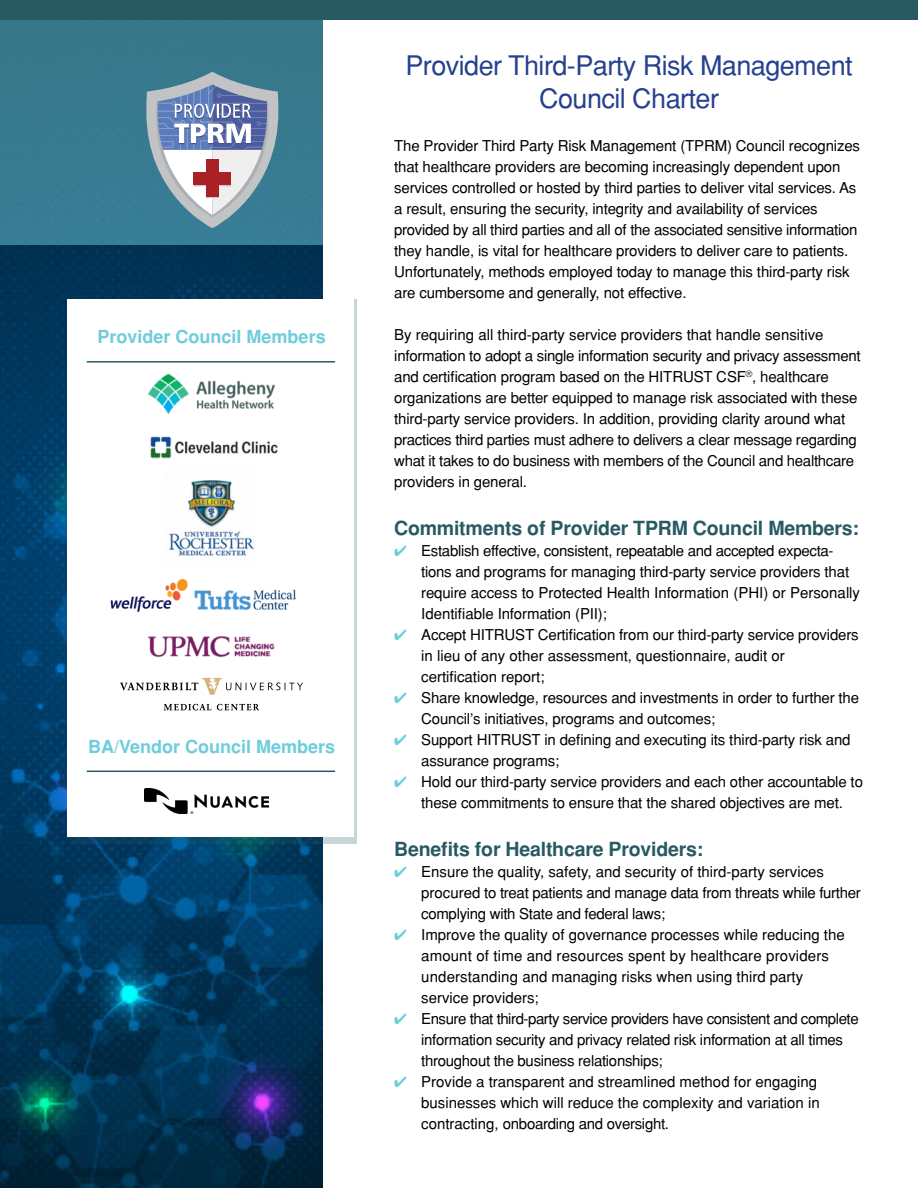
<style>
.page{position:relative;width:918px;height:1188px;background:#fff}
.page>*{position:absolute;margin:0;border:0;box-sizing:border-box;transform-origin:0 0}
.t1{font:27px/33px "Helvetica";letter-spacing:-.02em;color:#25408f;text-align:center}
.t2{font:700 19.5px "Helvetica";letter-spacing:-.01em;color:#285a62}
.t3{font:700 18px "Helvetica";color:#6fccdc}
.t4{font:15px/21px "Helvetica";letter-spacing:-.01em;color:#000}
.s1{color:#6fccdc}
</style>
<div class="page">
<img style="left:0;top:245px;width:323px;height:943px">
<div style="left:0;top:0;width:323px;height:245px;background:#377a8e"></div>
<svg style="left:71px;top:299px;width:286px;height:545px;background:#6b91a1"></svg>
<div style="left:68px;top:299px;width:286px;height:538px;background:#fff"></div>
<hr style="left:87px;top:361px;width:248px;height:2px;background:#285a62">
<img style="left:150px;top:436px;width:128px;height:23px">
<img style="left:148px;top:636px;width:127px;height:22px">
<svg style="left:217px;top:704px;width:42px;height:6px"></svg>
<svg style="left:164px;top:704px;width:47px;height:6px"></svg>
<svg style="left:120px;top:678px;width:183px;height:17px"></svg>
<img style="left:194px;top:589px;width:102px;height:26px">
<img style="left:148px;top:373px;width:128px;height:41px">
<img style="left:169px;top:480px;width:86px;height:76px">
<img style="left:110px;top:580px;width:77px;height:32px">
<hr style="left:87px;top:771px;width:248px;height:1px;background:#285a62">
<img style="left:144px;top:788px;width:124px;height:26px">
<svg style="left:146px;top:72px;width:132px;height:156px"></svg>
<div style="left:0;top:0;width:918px;height:20px;background:#285a62"></div>
<p class="t3" style="left:98px;top:327px;width:230px">Provider Council Members</p>
<p class="t3" style="left:88px;top:736px;width:249px">BA/Vendor Council Members</p>
<h1 class="t1" style="left:405px;top:49px;width:449px">Provider Third-Party Risk Management<br>Council Charter</h1>
<p class="t4" style="left:394px;top:135px;width:467px">The Provider Third Party Risk Management (TPRM) Council recognizes that healthcare providers are becoming increasingly dependent upon services controlled or hosted by third parties to deliver vital services. As a result, ensuring the security, integrity and availability of services provided by all third parties and all of the associated sensitive information they handle, is vital for healthcare providers to deliver care to patients.<br>Unfortunately, methods employed today to manage this third-party risk are cumbersome and generally, not effective.</p>
<p class="t4" style="left:394px;top:324px;width:468px">By requiring all third-party service providers that handle sensitive information to adopt a single information security and privacy assessment and certification program based on the HITRUST CSF<sup>®</sup>, healthcare organizations are better equipped to manage risk associated with these third-party service providers. In addition, providing clarity around what practices third parties must adhere to delivers a clear message regarding what it takes to do business with members of the Council and healthcare providers in general.</p>
<h2 class="t2" style="left:394px;top:516px;width:466px">Commitments of Provider TPRM Council Members:</h2>
<p class="t4" style="left:421px;top:540px;width:440px;text-indent:-27px"><span class="s1">✔</span> Establish effective, consistent, repeatable and accepted expecta&shy;tions and programs for managing third-party service providers that require access to Protected Health Information (PHI) or Personally Identifiable Information (PII);</p>
<p class="t4" style="left:421px;top:624px;width:439px;text-indent:-27px"><span class="s1">✔</span> Accept HITRUST Certification from our third-party service providers in lieu of any other assessment, questionnaire, audit or certification report;</p>
<p class="t4" style="left:421px;top:687px;width:439px;text-indent:-27px"><span class="s1">✔</span> Share knowledge, resources and investments in order to further the<br>Council’s initiatives, programs and outcomes;</p>
<p class="t4" style="left:421px;top:729px;width:431px;text-indent:-27px"><span class="s1">✔</span> Support HITRUST in defining and executing its third-party risk and assurance programs;</p>
<p class="t4" style="left:394px;top:771px;width:470px;text-align:center"><span class="s1">✔</span> Hold our third-party service providers and each other accountable to these commitments to ensure that the shared objectives are met.</p>
<h2 class="t2" style="left:394px;top:837px;width:311px">Benefits for Healthcare Providers:</h2>
<p class="t4" style="left:421px;top:861px;width:441px;text-indent:-27px"><span class="s1">✔</span> Ensure the quality, safety, and security of third-party services procured to treat patients and manage data from threats while further complying with State and federal laws;</p>
<p class="t4" style="left:421px;top:924px;width:425px;text-indent:-27px"><span class="s1">✔</span> Improve the quality of governance processes while reducing the amount of time and resources spent by healthcare providers understanding and managing risks when using third party service providers;</p>
<p class="t4" style="left:421px;top:1008px;width:439px;text-indent:-27px"><span class="s1">✔</span> Ensure that third-party service providers have consistent and complete information security and privacy related risk information at all times throughout the business relationships;</p>
<p class="t4" style="left:421px;top:1071px;width:400px;text-indent:-27px"><span class="s1">✔</span> Provide a transparent and streamlined method for engaging businesses which will reduce the complexity and variation in contracting, onboarding and oversight.</p>
</div>
